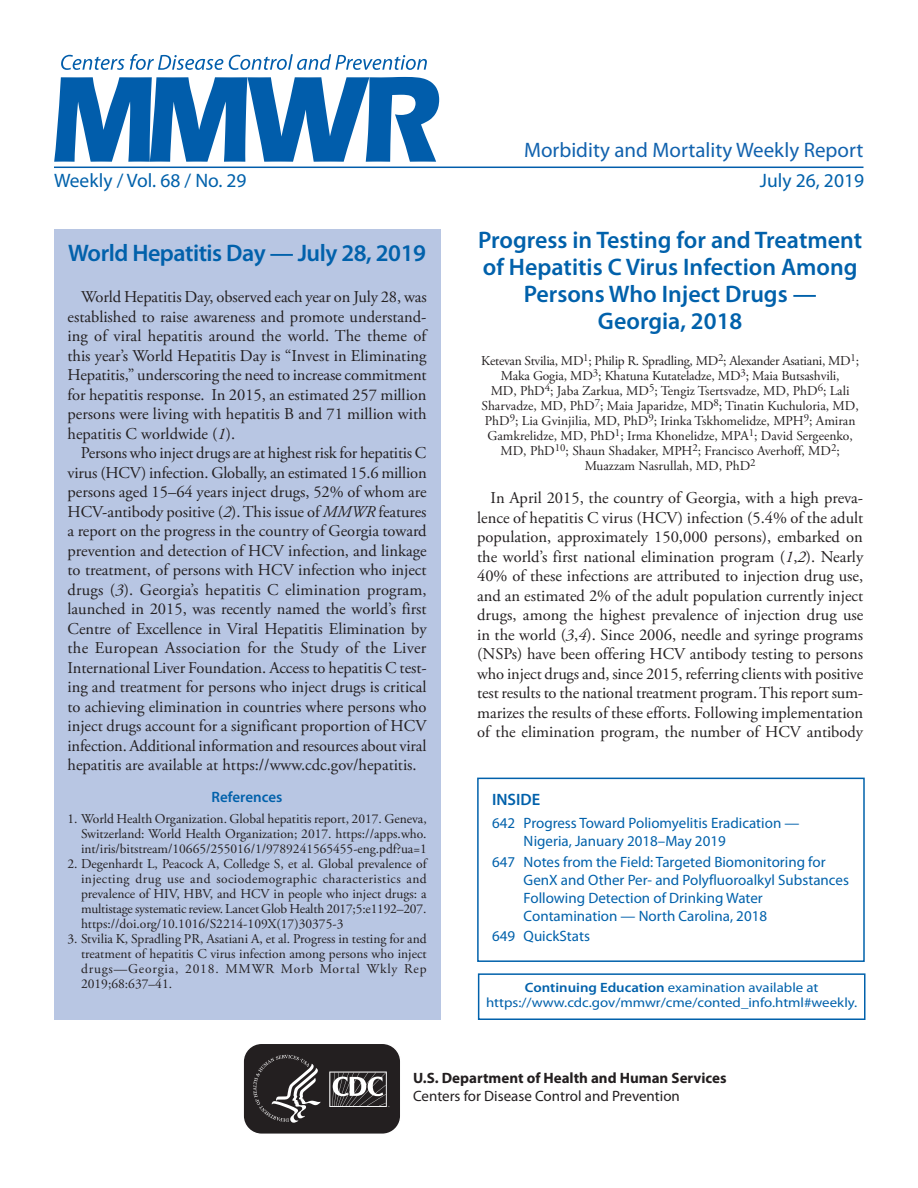
<style>
.page{position:relative;width:918px;height:1188px;background:#fff}
.page>*{position:absolute;margin:0;border:0;box-sizing:border-box;transform-origin:0 0}
.Report_Title{font:600 24px/27px "Myriad Pro";color:#0161ab;text-align:center}
.Report_Title-2{font:600 24px "Myriad Pro";letter-spacing:-.02em;color:#0161ab}
.t1{font:21px "Myriad Pro";color:#1162ae}
.t2{font:19.5px "Myriad Pro";color:#0161ab}
.Paragraph{font:16.5px/19.5px "Adobe Garamond Pro";color:#231f20;text-align:justify}
.inside{font:600 16.5px "Myriad Pro";color:#0161ab}
.t3{font:15px/18px "Myriad Pro";color:#0161ab}
.t4{font:700 15px/18px "Myriad Pro";color:#231f20}
.Ref_Title{font:600 15px "Myriad Pro";color:#0161ab}
.References{font:13.5px/15px "Adobe Garamond Pro";color:#231f20;text-align:justify}
.Author_Names{font:13.5px/15px "Adobe Garamond Pro";color:#231f20;text-align:center}
.ce_callout_box{font:13.5px/15px "Myriad Pro";color:#0161ab;text-align:center;scale:1.1 1}
.s1{font-style:italic}
.s2{font-weight:600}
.s3{font-weight:400}
</style>
<div class="page">
<hr style="left:54px;top:167px;width:810px;height:1px;background:#015dab">
<svg style="left:54px;top:77px;width:385px;height:85px"></svg>
<svg style="left:61px;top:54px;width:366px;height:16px"></svg>
<div style="left:478px;top:973px;width:388px;height:47px;border:2px solid #0161ab"></div>
<svg style="left:243px;top:1045px;width:157px;height:89px"></svg>
<div style="left:477px;top:778px;width:388px;height:184px;border:2px solid #0161ab"></div>
<div style="left:54px;top:230px;width:386px;height:790px;background:#b8c6e3"></div>
<p class="t1" style="left:524px;top:137px;width:341px">Morbidity and Mortality Weekly Report</p>
<p class="t2" style="left:54px;top:168px;width:194px">Weekly / Vol. 68 / No. 29</p>
<p class="t2" style="left:760px;top:168px;width:106px">July 26, 2019</p>
<h1 class="Report_Title-2" style="left:68px;top:238px;width:359px">World Hepatitis Day — July 28, 2019</h1>
<p class="Paragraph" style="left:68px;top:288px;width:361px;text-indent:13px">World Hepatitis Day, observed each year on July 28, was established to raise awareness and promote understand&shy;ing of viral hepatitis around the world. The theme of this year’s World Hepatitis Day is “Invest in Eliminating Hepatitis,” underscoring the need to increase commitment for hepatitis response. In 2015, an estimated 257 million persons were living with hepatitis B and 71 million with hepatitis C worldwide (<span class="s1">1</span>).</p>
<p class="Paragraph" style="left:68px;top:444px;width:361px;text-indent:13px">Persons who inject drugs are at highest risk for hepatitis C virus (HCV) infection. Globally, an estimated 15.6 million persons aged 15–64 years inject drugs, 52% of whom are HCV-antibody positive (<span class="s1">2</span>). This issue of <span class="s1">MMWR</span> features a report on the progress in the country of Georgia toward prevention and detection of HCV infection, and linkage to treatment, of persons with HCV infection who inject drugs (<span class="s1">3</span>). Georgia’s hepatitis C elimination program, launched in 2015, was recently named the world’s first Centre of Excellence in Viral Hepatitis Elimination by the European Association for the Study of the Liver International Liver Foundation. Access to hepatitis C test&shy;ing and treatment for persons who inject drugs is critical to achieving elimination in countries where persons who inject drugs account for a significant proportion of HCV infection. Additional information and resources about viral hepatitis are available at https://www.cdc.gov/hepatitis.</p>
<h1 class="Ref_Title" style="left:212px;top:787px;width:72px">References</h1>
<p class="References" style="left:81px;top:812px;width:347px;text-indent:-14px">1. World Health Organization. Global hepatitis report, 2017. Geneva, Switzerland: World Health Organization; 2017. https://apps.who. int/iris/bitstream/10665/255016/1/9789241565455-eng.pdf?ua=1</p>
<p class="References" style="left:81px;top:857px;width:347px;text-indent:-14px">2. Degenhardt L, Peacock A, Colledge S, et al. Global prevalence of injecting drug use and sociodemographic characteristics and prevalence of HIV, HBV, and HCV in people who inject drugs: a multistage systematic review. Lancet Glob Health 2017;5:e1192–207. https://doi.org/10.1016/S2214-109X(17)30375-3</p>
<p class="References" style="left:81px;top:932px;width:347px;text-indent:-14px">3. Stvilia K, Spradling PR, Asatiani A, et al. Progress in testing for and treatment of hepatitis C virus infection among persons who inject drugs—Georgia, 2018. MMWR Morb Mortal Wkly Rep 2019;68:637–41.</p>
<h1 class="Report_Title" style="left:478px;top:225px;width:386px">Progress in Testing for and Treatment of Hepatitis C Virus Infection Among<br>Persons Who Inject Drugs —<br>Georgia, 2018</h1>
<p class="Author_Names" style="left:481px;top:354px;width:379px">Ketevan Stvilia, MD<sup>1</sup>; Philip R. Spradling, MD<sup>2</sup>; Alexander Asatiani, MD<sup>1</sup>; Maka Gogia, MD<sup>3</sup>; Khatuna Kutateladze, MD<sup>3</sup>; Maia Butsashvili,<br>MD, PhD<sup>4</sup>; Jaba Zarkua, MD<sup>5</sup>; Tengiz Tsertsvadze, MD, PhD<sup>6</sup>; Lali Sharvadze, MD, PhD<sup>7</sup>; Maia Japaridze, MD<sup>8</sup>; Tinatin Kuchuloria, MD, PhD<sup>9</sup>; Lia Gvinjilia, MD, PhD<sup>9</sup>; Irinka Tskhomelidze, MPH<sup>9</sup>; Amiran Gamkrelidze, MD, PhD<sup>1</sup>; Irma Khonelidze, MPA<sup>1</sup>; David Sergeenko, MD, PhD<sup>10</sup>; Shaun Shadaker, MPH<sup>2</sup>; Francisco Averhoff, MD<sup>2</sup>; Muazzam Nasrullah, MD, PhD<sup>2</sup></p>
<p class="Paragraph" style="left:477px;top:489px;width:388px;text-indent:13px">In April 2015, the country of Georgia, with a high preva&shy;lence of hepatitis C virus (HCV) infection (5.4% of the adult population, approximately 150,000 persons), embarked on the world’s first national elimination program (<span class="s1">1</span>,<span class="s1">2</span>). Nearly 40% of these infections are attributed to injection drug use, and an estimated 2% of the adult population currently inject drugs, among the highest prevalence of injection drug use in the world (<span class="s1">3</span>,<span class="s1">4</span>). Since 2006, needle and syringe programs (NSPs) have been offering HCV antibody testing to persons who inject drugs and, since 2015, referring clients with positive test results to the national treatment program. This report sum&shy;marizes the results of these efforts. Following implementation of the elimination program, the number of HCV antibody</p>
<h1 class="inside" style="left:492px;top:789px;width:50px">INSIDE</h1>
<p class="t3" style="left:524px;top:814px;width:277px;text-indent:-32px">642 Progress Toward Poliomyelitis Eradication —<br>Nigeria, January 2018–May 2019</p>
<p class="t3" style="left:524px;top:852px;width:327px;text-indent:-31px">647 Notes from the Field: Targeted Biomonitoring for GenX and Other Per- and Polyfluoroalkyl Substances Following Detection of Drinking Water Contamination — North Carolina, 2018</p>
<p class="t3" style="left:492px;top:926px;width:99px">649 QuickStats</p>
<p class="ce_callout_box" style="left:486px;top:980px;width:339px"><span class="s2">Continuing Education</span> examination available at https://www.cdc.gov/mmwr/cme/conted_info.html#weekly.</p>
<p class="t4" style="left:413px;top:1069px;width:315px">U.S. Department of Health and Human Services<br><span class="s3">Centers for Disease Control and Prevention</span></p>
</div>
